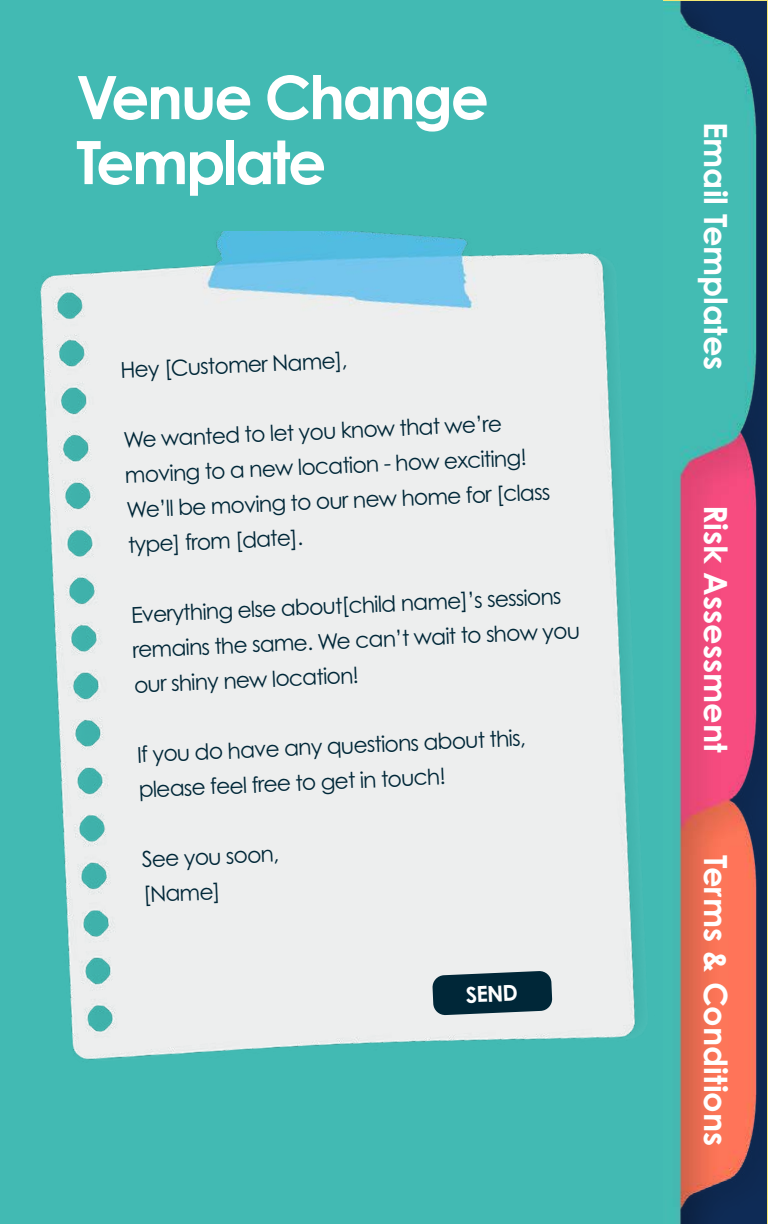
<style>
.page{position:relative;width:768px;height:1224px;background:#fff}
.page>*{position:absolute;margin:0;border:0;box-sizing:border-box;transform-origin:0 0}
.t1{font:700 60px/65px "Century Gothic Pro";letter-spacing:-.04em;color:#fff}
.t2{font:700 32px "Century Gothic Pro";color:#fff}
.t3{font:22px/35.3px "Century Gothic Pro";color:#002738}
.t4{font:700 22px "Century Gothic Pro";color:#fff}
</style>
<div class="page">
<svg style="left:663px;top:0;width:105px;height:1224px"></svg>
<div style="left:0;top:0;width:663px;height:1224px;background:#42bab3"></div>
<img style="left:40px;top:231px;width:728px;height:897px">
<svg style="left:432px;top:971px;width:120px;height:44px"></svg>
<h1 class="t1" style="left:76px;top:64px;width:414px">Venue Change<br>Template</h1>
<p class="t3" style="left:120px;top:351px;width:229px;rotate:-2deg">Hey [Customer Name],</p>
<p class="t3" style="left:123px;top:420px;width:426px;rotate:-2deg">We wanted to let you know that we’re moving to a new location - how exciting!<br>We’ll be moving to our new home for [class type] from [date].</p>
<p class="t3" style="left:130px;top:595px;width:450px;rotate:-2deg">Everything else about[child name]’s sessions remains the same. We can’t wait to show you our shiny new location!</p>
<p class="t3" style="left:137px;top:735px;width:391px;line-height:35.7px;rotate:-2deg">If you do have any questions about this, please feel free to get in touch!</p>
<p class="t3" style="left:141px;top:841px;width:139px;rotate:-2deg">See you soon, [Name]</p>
<p class="t4" style="left:465px;top:981px;width:53px;rotate:-2deg">SEND</p>
<h2 class="t2" style="left:736px;top:122px;width:250px;rotate:90deg">Email Templates</h2>
<h2 class="t2" style="left:736px;top:505px;width:249px;rotate:90deg">Risk Assessment</h2>
<h2 class="t2" style="left:736px;top:855px;width:293px;rotate:90deg">Terms &amp; Conditions</h2>
</div>
